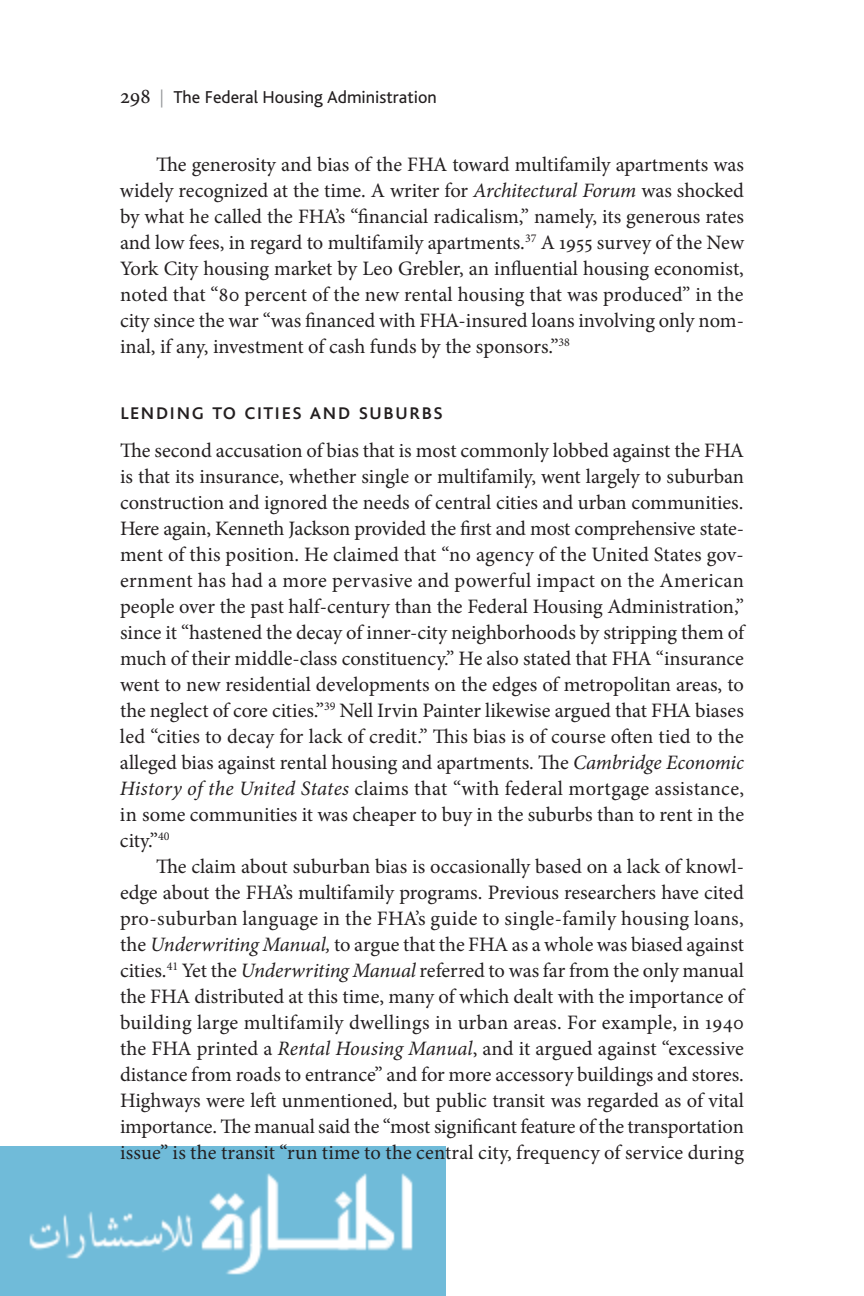
<style>
.page{position:relative;width:864px;height:1296px;background:#fff}
.page>*{position:absolute;margin:0;border:0;box-sizing:border-box;transform-origin:0 0}
.t1{font:24px "Bliss Caps";letter-spacing:.05em;color:#231f20}
.t2{font:20.4px/26px "Minion Pro";color:#231f20;text-align:justify}
.t3{font:18px "Bliss";color:#231f20}
.s1{font-family:"Minion Pro";font-size:22px}
.s2{font-family:"Minion Pro";color:#939598}
.s3{font-style:italic}
</style>
<div class="page">
<img style="left:0;top:1146px;width:446px;height:150px">
<p class="t3" style="left:120px;top:91px;width:318px"><span class="s1">298</span> <span class="s2">|</span> The Federal Housing Administration</p>
<p class="t2" style="left:120px;top:153px;width:626px;text-indent:36px">The generosity and bias of the FHA toward multifamily apartments was widely recognized at the time. A writer for <span class="s3">Architectural Forum</span> was shocked by what he called the FHA’s “financial radicalism,” namely, its generous rates and low fees, in regard to multifamily apartments. <sup>37</sup> A 1955 survey of the New York City housing market by Leo Grebler, an influential housing economist, noted that “80 percent of the new rental housing that was produced” in the city since the war “was financed with FHA-insured loans involving only nom&shy;inal, if any, investment of cash funds by the sponsors.” <sup>38</sup></p>
<p class="t1" style="left:120px;top:397px;width:324px">l ending to c ities and s uburbs</p>
<p class="t2" style="left:120px;top:439px;width:628px;text-align:left">The second accusation of bias that is most commonly lobbed against the FHA is that its insurance, whether single or multifamily, went largely to suburban construction and ignored the needs of central cities and urban communities.<br>Here again, Kenneth Jackson provided the first and most comprehensive state&shy;ment of this position. He claimed that “no agency of the United States gov&shy;ernment has had a more pervasive and powerful impact on the American people over the past half-century than the Federal Housing Administration,” since it “hastened the decay of inner-city neighborhoods by stripping them of much of their middle-class constituency.” He also stated that FHA “insurance went to new residential developments on the edges of metropolitan areas, to the neglect of core cities.” <sup>39</sup> Nell Irvin Painter likewise argued that FHA biases led “cities to decay for lack of credit.” This bias is of course often tied to the alleged bias against rental housing and apartments. The <span class="s3">Cambridge Economic History of the United States</span> claims that “with federal mortgage assistance, in some communities it was cheaper to buy in the suburbs than to rent in the city.” <sup>40</sup></p>
<p class="t2" style="left:120px;top:855px;width:627px;text-indent:36px">The claim about suburban bias is occasionally based on a lack of knowl&shy;edge about the FHA’s multifamily programs. Previous researchers have cited pro-suburban language in the FHA’s guide to single-family housing loans, the <span class="s3">Underwriting Manual,</span> to argue that the FHA as a whole was biased against cities. <sup>41</sup> Yet the <span class="s3">Underwriting Manual</span> referred to was far from the only manual the FHA distributed at this time, many of which dealt with the importance of building large multifamily dwellings in urban areas. For example, in 1940 the FHA printed a <span class="s3">Rental Housing Manual</span> , and it argued against “excessive distance from roads to entrance” and for more accessory buildings and stores.<br>Highways were left unmentioned, but public transit was regarded as of vital importance. The manual said the “most significant feature of the transportation issue” is the transit “run time to the central city, frequency of service during</p>
</div>
